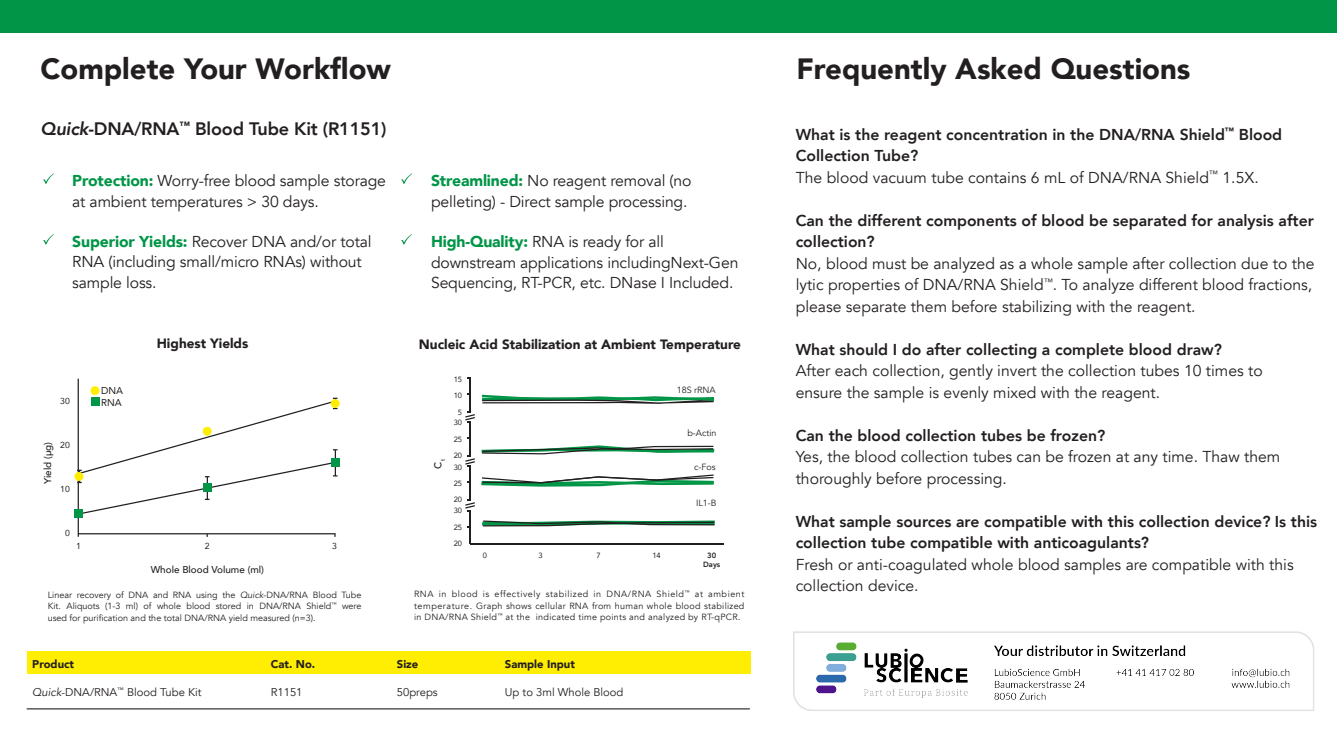
<style>
.page{position:relative;width:1337px;height:750px;background:#fff}
.page>*{position:absolute;margin:0;border:0;box-sizing:border-box;transform-origin:0 0}
.t1{font:900 29.25px "Avenir";color:#231f20}
.t2{font:800 18px "Avenir";letter-spacing:-.01em;color:#231f20}
.t3{font:15.75px/20.2px "Avenir";color:#231f20}
.t4{font:800 15.75px/21.4px "Avenir";color:#231f20}
.t5{font:900 13.5px "Avenir";color:#231f20}
.t6{font:11.25px "Avenir";color:#231f20}
.t7{font:900 11.25px "Avenir";color:#231f20}
.t8{font:500 10.12px "Avenir";color:#231f20}
.t9{font:500 9.9px "Avenir";color:#231f20}
.t10{font:9.9px/11.9px "Avenir";color:#231f20}
.t11{font:9px/11.2px "Avenir";color:#231f20;text-align:justify}
.t12{font:8.55px "Avenir";color:#231f20}
.t13{font:7.65px/16.4px "Avenir";color:#231f20;text-align:justify}
.t14{font:800 7.65px/9px "Avenir";color:#231f20;text-align:center}
.s1{font-style:italic}
.s2{font-weight:400}
.s3{font-weight:900;color:#009547}
</style>
<div class="page">
<div style="left:27px;top:650px;width:723px;height:23px;background:#ffee01"></div>
<div style="left:0;top:0;width:1336px;height:32px;background:#009547"></div>
<svg style="left:78px;top:378px;width:258px;height:158px"></svg>
<svg style="left:77px;top:397px;width:260px;height:117px"></svg>
<div style="left:74px;top:509px;width:9px;height:9px;background:#009547"></div>
<div style="left:91px;top:397px;width:8px;height:9px;background:#009547"></div>
<div style="left:203px;top:483px;width:9px;height:9px;background:#009547"></div>
<div style="left:331px;top:458px;width:8px;height:8px;background:#009547"></div>
<div style="left:203px;top:426px;width:9px;height:9px;background:#ffee01;border-radius:50%"></div>
<div style="left:74px;top:472px;width:9px;height:8px;background:#ffee01;border-radius:50%"></div>
<div style="left:91px;top:386px;width:8px;height:9px;background:#ffee01;border-radius:50%"></div>
<div style="left:331px;top:399px;width:9px;height:9px;background:#ffee01;border-radius:50%"></div>
<svg style="left:481px;top:394px;width:233px;height:9px"></svg>
<svg style="left:481px;top:445px;width:234px;height:9px"></svg>
<svg style="left:481px;top:474px;width:233px;height:13px"></svg>
<svg style="left:482px;top:520px;width:233px;height:6px"></svg>
<hr style="left:469px;top:510px;width:2px;height:34px;background:#231f20">
<hr style="left:469px;top:466px;width:2px;height:33px;background:#231f20">
<hr style="left:469px;top:421px;width:2px;height:35px;background:#231f20">
<hr style="left:469px;top:377px;width:2px;height:35px;background:#231f20">
<hr style="left:470px;top:543px;width:254px;height:2px;background:#231f20">
<svg style="left:465px;top:499px;width:10px;height:12px"></svg>
<svg style="left:465px;top:455px;width:10px;height:11px"></svg>
<svg style="left:465px;top:411px;width:10px;height:11px"></svg>
<hr style="left:27px;top:708px;width:723px;height:1px;background:#231f20">
<svg style="left:43px;top:173px;width:11px;height:11px"></svg>
<svg style="left:401px;top:173px;width:11px;height:11px"></svg>
<svg style="left:43px;top:234px;width:11px;height:10px"></svg>
<svg style="left:401px;top:234px;width:11px;height:10px"></svg>
<img style="left:793px;top:631px;width:522px;height:80px">
<h1 class="t1" style="left:40px;top:43px;width:352px">Complete Your Workflow</h1>
<h1 class="t1" style="left:796px;top:43px;width:395px">Frequently Asked Questions</h1>
<p class="t2" style="left:40px;top:115px;width:348px"><span class="s1">Quick</span>-DNA/RNA<sup>™</sup> Blood Tube Kit (R1151)</p>
<p class="t4" style="left:795px;top:123px;width:488px">What is the reagent concentration in the DNA/RNA Shield<sup>™</sup> Blood<br>Collection Tube?<br><span class="s2">The blood vacuum tube contains 6 mL of DNA/RNA Shield</span><sup>™</sup> <span class="s2">1.5X.</span></p>
<p class="t4" style="left:795px;top:209px;width:519px">Can the different components of blood be separated for analysis after collection?</p>
<p class="t3" style="left:795px;top:253px;width:520px;line-height:21.4px">No, blood must be analyzed as a whole sample after collection due to the lytic properties of DNA/RNA Shield<sup>™</sup>. To analyze different blood fractions, please separate them before stabilizing with the reagent.</p>
<p class="t4" style="left:795px;top:338px;width:428px">What should I do after collecting a complete blood draw?</p>
<p class="t3" style="left:795px;top:360px;width:468px;line-height:21.4px">After each collection, gently invert the collection tubes 10 times to ensure the sample is evenly mixed with the reagent.</p>
<p class="t4" style="left:795px;top:424px;width:311px">Can the blood collection tubes be frozen?</p>
<p class="t3" style="left:795px;top:446px;width:486px;line-height:21.4px">Yes, the blood collection tubes can be frozen at any time. Thaw them thoroughly before processing.</p>
<p class="t4" style="left:795px;top:510px;width:523px">What sample sources are compatible with this collection device? Is this collection tube compatible with anticoagulants?</p>
<p class="t3" style="left:795px;top:553px;width:499px;line-height:21.4px">Fresh or anti-coagulated whole blood samples are compatible with this collection device.</p>
<p class="t11" style="left:48px;top:589px;width:315px">Linear recovery of DNA and RNA using the <span class="s1">Quick</span>-DNA/RNA Blood Tube Kit. Aliquots (1-3 ml) of whole blood stored in DNA/RNA Shield<sup>™</sup> were used for purification and the total DNA/RNA yield measured (n=3).</p>
<p class="t3" style="left:72px;top:171px;width:315px"><span class="s3">Protection:</span> Worry-free blood sample storage at ambient temperatures &gt; 30 days.</p>
<p class="t3" style="left:72px;top:232px;width:301px"><span class="s3">Superior Yields:</span> Recover DNA and/or total<br>RNA (including small/micro RNAs) without sample loss.</p>
<p class="t3" style="left:431px;top:171px;width:262px"><span class="s3">Streamlined:</span> No reagent removal (no pelleting) - Direct sample processing.</p>
<p class="t3" style="left:431px;top:232px;width:309px"><span class="s3">High-Quality:</span> RNA is ready for all downstream applications includingNext-Gen<br>Sequencing, RT-PCR, etc. DNase I Included.</p>
<p class="t5" style="left:157px;top:331px;width:93px">Highest Yields</p>
<p class="t5" style="left:419px;top:332px;width:324px">Nucleic Acid Stabilization at Ambient Temperature</p>
<p class="t13" style="left:454px;top:370px;width:10px;text-align:center">15<br>10<br>5</p>
<p class="t13" style="left:454px;top:414px;width:10px">30<br>25<br>20</p>
<p class="t13" style="left:454px;top:458px;width:10px">30<br>25<br>20</p>
<p class="t13" style="left:454px;top:502px;width:10px">30<br>25<br>20</p>
<p class="t11" style="left:676px;top:385px;width:41px">18S rRNA</p>
<p class="t11" style="left:687px;top:427px;width:31px">b-Actin</p>
<p class="t11" style="left:694px;top:461px;width:23px">c-Fos</p>
<p class="t11" style="left:696px;top:497px;width:22px">IL1-B</p>
<p class="t10" style="left:101px;top:384px;width:24px">DNA<br>RNA</p>
<p class="t13" style="left:681px;top:382px;width:34px">18s rRNA</p>
<p class="t13" style="left:689px;top:424px;width:26px">b-Actin</p>
<p class="t13" style="left:695px;top:458px;width:20px">c-Fos</p>
<p class="t13" style="left:696px;top:494px;width:19px">IL1-B</p>
<p class="t12" style="left:60px;top:394px;width:11px">30</p>
<p class="t12" style="left:60px;top:437px;width:11px">20</p>
<p class="t12" style="left:60px;top:481px;width:11px">10</p>
<p class="t12" style="left:65px;top:525px;width:6px">0</p>
<p class="t9" style="left:39px;top:483px;width:43px;rotate:-90deg">Yield (µg)</p>
<p class="t8" style="left:429px;top:468px;width:11px;rotate:-90deg">C<sub>t</sub></p>
<p class="t12" style="left:76px;top:539px;width:6px">1</p>
<p class="t12" style="left:205px;top:539px;width:6px">2</p>
<p class="t12" style="left:332px;top:539px;width:6px">3</p>
<p class="t13" style="left:482px;top:546px;width:6px">0</p>
<p class="t13" style="left:538px;top:546px;width:6px">3</p>
<p class="t13" style="left:596px;top:546px;width:6px">7</p>
<p class="t13" style="left:652px;top:546px;width:10px">14</p>
<p class="t14" style="left:703px;top:550px;width:19px">30<br>Days</p>
<p class="t9" style="left:151px;top:560px;width:115px">Whole Blood Volume (ml)</p>
<p class="t11" style="left:414px;top:588px;width:332px">RNA in blood is effectively stabilized in DNA/RNA Shield<sup>™</sup> at ambient temperature. Graph shows cellular RNA from human whole blood stabilized in DNA/RNA Shield<sup>™</sup> at the indicated time points and analyzed by RT-qPCR.</p>
<p class="t7" style="left:32px;top:654px;width:43px">Product</p>
<p class="t7" style="left:271px;top:654px;width:46px">Cat. No.</p>
<p class="t7" style="left:397px;top:654px;width:23px">Size</p>
<p class="t7" style="left:505px;top:654px;width:71px">Sample Input</p>
<p class="t6" style="left:32px;top:685px;width:171px"><span class="s1">Quick</span>-DNA/RNA<sup>™</sup> Blood Tube Kit</p>
<p class="t6" style="left:271px;top:685px;width:33px">R1151</p>
<p class="t6" style="left:397px;top:685px;width:42px">50preps</p>
<p class="t6" style="left:505px;top:685px;width:120px">Up to 3ml Whole Blood</p>
</div>
